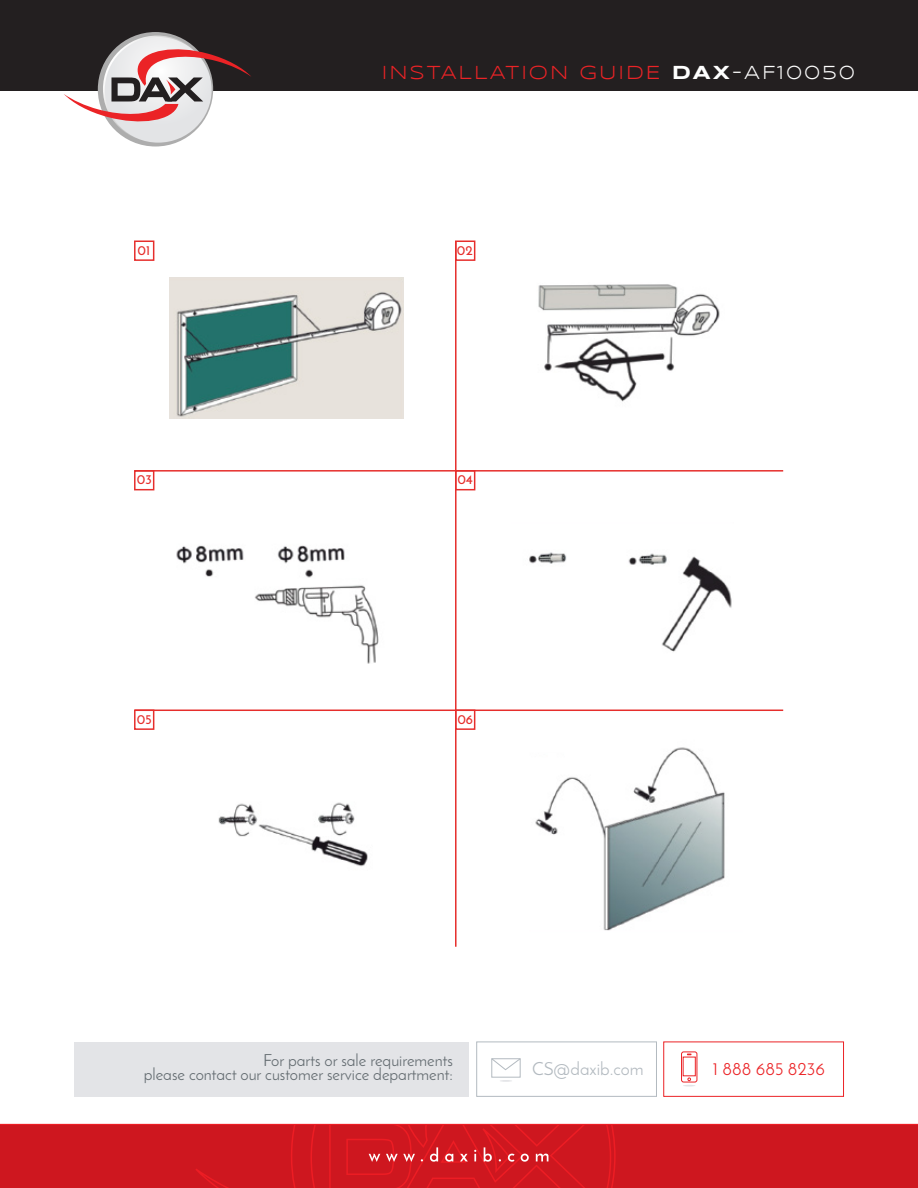
<style>
.page{position:relative;width:918px;height:1188px;background:#fff}
.page>*{position:absolute;margin:0;border:0;box-sizing:border-box;transform-origin:0 0}
.t1{font:19.5px "Syncopate";letter-spacing:.1em;color:#eb2326}
.t2{font:18px "Josefin Sans";color:#b3bac0}
.t3{font:18px "Josefin Sans";color:#eb2326}
.t4{font:16.5px/13.5px "Josefin Sans";color:#636b70;text-align:right}
.t5{font:600 13.5px "Josefin Sans";color:#e62e2c}
.s1{font-weight:700;color:#fff}
.s2{color:#fff}
</style>
<div class="page">
<div style="left:0;top:0;width:918px;height:90px;background:#231f20"></div>
<svg style="left:64px;top:36px;width:187px;height:107px"></svg>
<div style="left:74px;top:1042px;width:395px;height:54px;background:#e3e4e7"></div>
<div style="left:663px;top:1042px;width:181px;height:55px;border:1px solid #eb2326"></div>
<div style="left:476px;top:1042px;width:181px;height:55px;border:1px solid #b3bac0"></div>
<svg style="left:681px;top:1051px;width:17px;height:36px"></svg>
<svg style="left:500px;top:1080px;width:12px;height:2px"></svg>
<div style="left:491px;top:1058px;width:30px;height:20px;border:1px solid #b3bac0"></div>
<svg style="left:491px;top:1058px;width:30px;height:13px"></svg>
<hr style="left:455px;top:241px;width:2px;height:706px;background:#e62e2c">
<hr style="left:135px;top:470px;width:648px;height:2px;background:#e62e2c">
<hr style="left:135px;top:710px;width:648px;height:1px;background:#e62e2c">
<div style="left:455px;top:241px;width:20px;height:20px;border:2px solid #e62e2c"></div>
<div style="left:134px;top:241px;width:20px;height:20px;border:2px solid #e62e2c"></div>
<div style="left:134px;top:470px;width:20px;height:20px;border:2px solid #e62e2c"></div>
<div style="left:134px;top:710px;width:20px;height:20px;border:2px solid #e62e2c"></div>
<div style="left:455px;top:710px;width:20px;height:20px;border:2px solid #e62e2c"></div>
<div style="left:455px;top:470px;width:20px;height:20px;border:2px solid #e62e2c"></div>
<img style="left:170px;top:278px;width:234px;height:140px">
<img style="left:538px;top:284px;width:182px;height:118px">
<img style="left:176px;top:545px;width:203px;height:119px">
<img style="left:529px;top:552px;width:203px;height:100px">
<img style="left:218px;top:802px;width:150px;height:65px">
<img style="left:535px;top:747px;width:190px;height:184px">
<div style="left:0;top:1124px;width:918px;height:64px;background:#ce171f"></div>
<hr style="left:0;top:1124px;width:918px;height:1px;background:#ed1d24">
<svg style="left:195px;top:1125px;width:421px;height:63px"></svg>
<p class="t1" style="left:382px;top:61px;width:475px">INSTALLATION GUIDE <span class="s1">DAX</span><span class="s2">-AF10050</span></p>
<p class="t5" style="left:138px;top:242px;width:14px">01</p>
<p class="t5" style="left:457px;top:242px;width:17px">02</p>
<p class="t5" style="left:137px;top:471px;width:16px">03</p>
<p class="t5" style="left:457px;top:471px;width:17px">04</p>
<p class="t5" style="left:137px;top:711px;width:16px">05</p>
<p class="t5" style="left:457px;top:711px;width:17px">06</p>
<p class="t4" style="left:144px;top:1054px;width:311px">For parts or sale requirements<br>please contact our customer service department:</p>
<p class="t3" style="left:713px;top:1057px;width:114px">1 888 685 8236</p>
<p class="t2" style="left:532px;top:1057px;width:113px">CS@daxib.com</p>
</div>
